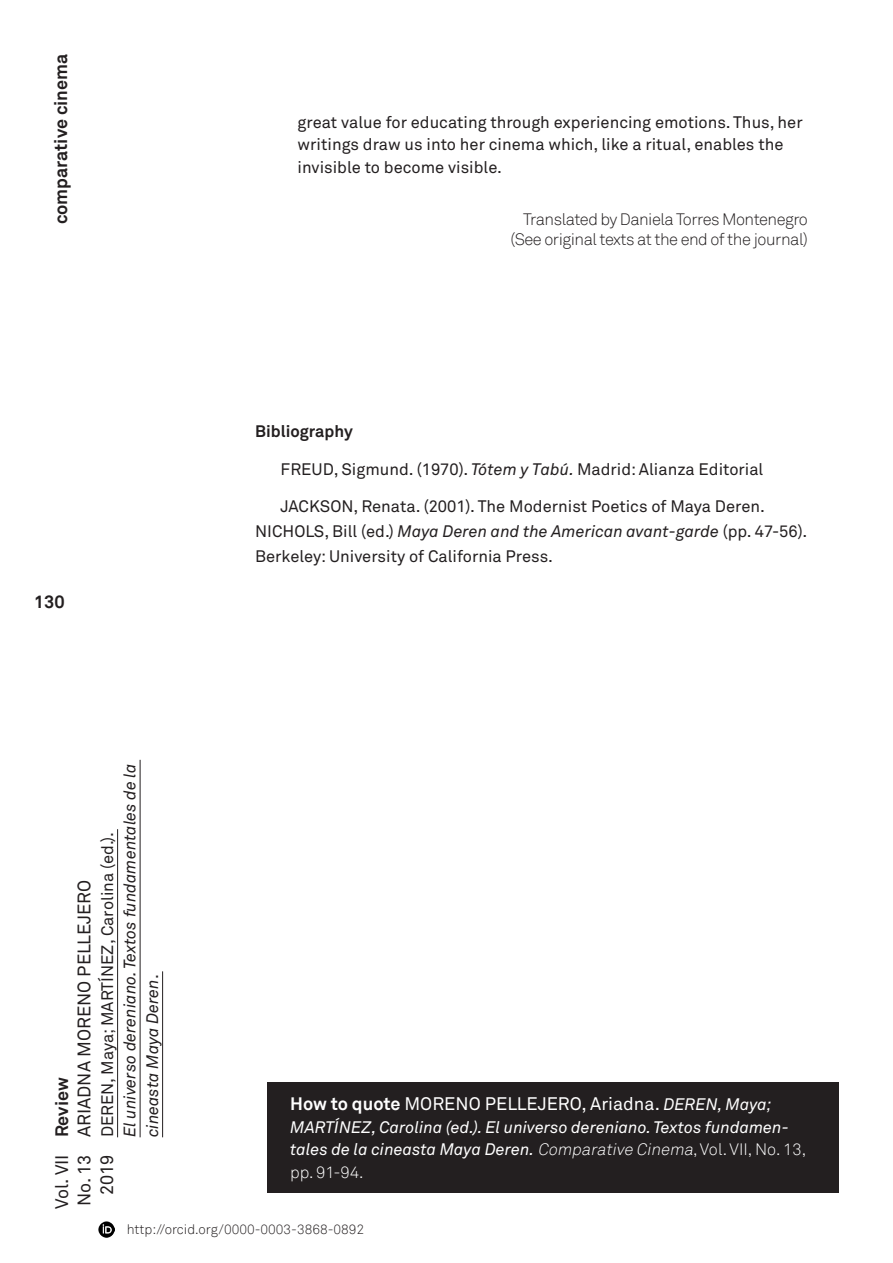
<style>
.page{position:relative;width:893px;height:1263px;background:#fff}
.page>*{position:absolute;margin:0;border:0;box-sizing:border-box;transform-origin:0 0}
.t1{font:18px "Akkurat Pro";color:#fff}
.t2{font:18px/22.5px "Akkurat Pro";color:#231f20;text-align:right}
.t3{font:700 18px "Akkurat";color:#231f20}
.t4{font:16.5px/22.5px "Akkurat Pro";color:#231f20}
.t5{font:italic 16.5px/22.5px "Akkurat Pro";color:#fff}
.t6{font:300 16.5px "Akkurat";letter-spacing:-.03em;color:#231f20}
.t7{font:italic 16.5px "Akkurat Pro";color:#231f20}
.t8{font:700 16.5px "Akkurat Pro";color:#231f20}
.t9{font:300 13.5px "Akkurat";color:#231f20}
.s1{font-style:normal}
.s2{font-style:italic}
.s3{font-family:"Akkurat";font-weight:700}
.s4{font-style:italic;font-size:16.5px}
.s5{font-family:"Akkurat";font-weight:300}
.s6{font-family:"Akkurat";font-weight:300;font-style:normal}
</style>
<div class="page">
<hr style="left:117px;top:829px;width:1px;height:308px;background:#231f20">
<hr style="left:140px;top:760px;width:1px;height:377px;background:#231f20">
<hr style="left:162px;top:971px;width:1px;height:166px;background:#231f20">
<div style="left:268px;top:1082px;width:571px;height:111px;background:#231f20"></div>
<img style="left:98px;top:1221px;width:17px;height:17px">
<p class="t3" style="left:49px;top:224px;width:172px;rotate:-90deg">comparative cinema</p>
<p class="t3" style="left:34px;top:591px;width:32px">130</p>
<p class="t3" style="left:50px;top:1137px;width:61px;rotate:-90deg">Review</p>
<p class="t7" style="left:120px;top:1137px;width:375px;rotate:-90deg">El universo dereniano. Textos fundamentales de la</p>
<p class="t4" style="left:97px;top:1137px;width:307px;rotate:-90deg">DEREN, Maya; MARTÍNEZ, Carolina (ed.).</p>
<p class="t2" style="left:74px;top:1137px;width:259px;rotate:-90deg">ARIADNA MORENO PELLEJERO</p>
<p class="t2" style="left:51px;top:1209px;width:56px;rotate:-90deg">Vol. VII<br>No. 13<br>2019</p>
<p class="t7" style="left:143px;top:1137px;width:164px;rotate:-90deg">cineasta Maya Deren<span class="s1">.</span></p>
<p class="t4" style="left:298px;top:111px;width:507px">great value for educating through experiencing emotions. Thus, her writings draw us into her cinema which, like a ritual, enables the invisible to become visible.</p>
<p class="t6" style="left:523px;top:210px;width:286px">Translated by Daniela Torres Montenegro</p>
<p class="t6" style="left:510px;top:229px;width:299px">(See original texts at the end of the journal)</p>
<p class="t8" style="left:255px;top:421px;width:99px">Bibliography</p>
<p class="t4" style="left:281px;top:458px;width:484px">FREUD, Sigmund. (1970). <span class="s2">Tótem y Tabú.</span> Madrid: Alianza Editorial</p>
<p class="t4" style="left:255px;top:494px;width:554px;line-height:24.8px;text-indent:26px">JACKSON, Renata. (2001). The Modernist Poetics of Maya Deren.<br>NICHOLS, Bill (ed.) <span class="s2">Maya Deren and the American avant-garde</span> (pp. 47-56).<br>Berkeley: University of California Press.</p>
<p class="t1" style="left:290px;top:1093px;width:483px"><span class="s3">How to quote</span> MORENO PELLEJERO, Ariadna. <span class="s4">DEREN, Maya;</span></p>
<p class="t5" style="left:290px;top:1116px;width:518px">MARTÍNEZ, Carolina (ed.). El universo dereniano. Textos fundamen&shy;tales de la cineasta Maya Deren. <span class="s5">Comparative Cinema</span><span class="s6">, Vol. VII, No. 13, pp. 91-94.</span></p>
<p class="t9" style="left:127px;top:1221px;width:239px">http://orcid.org/0000-0003-3868-0892</p>
</div>
